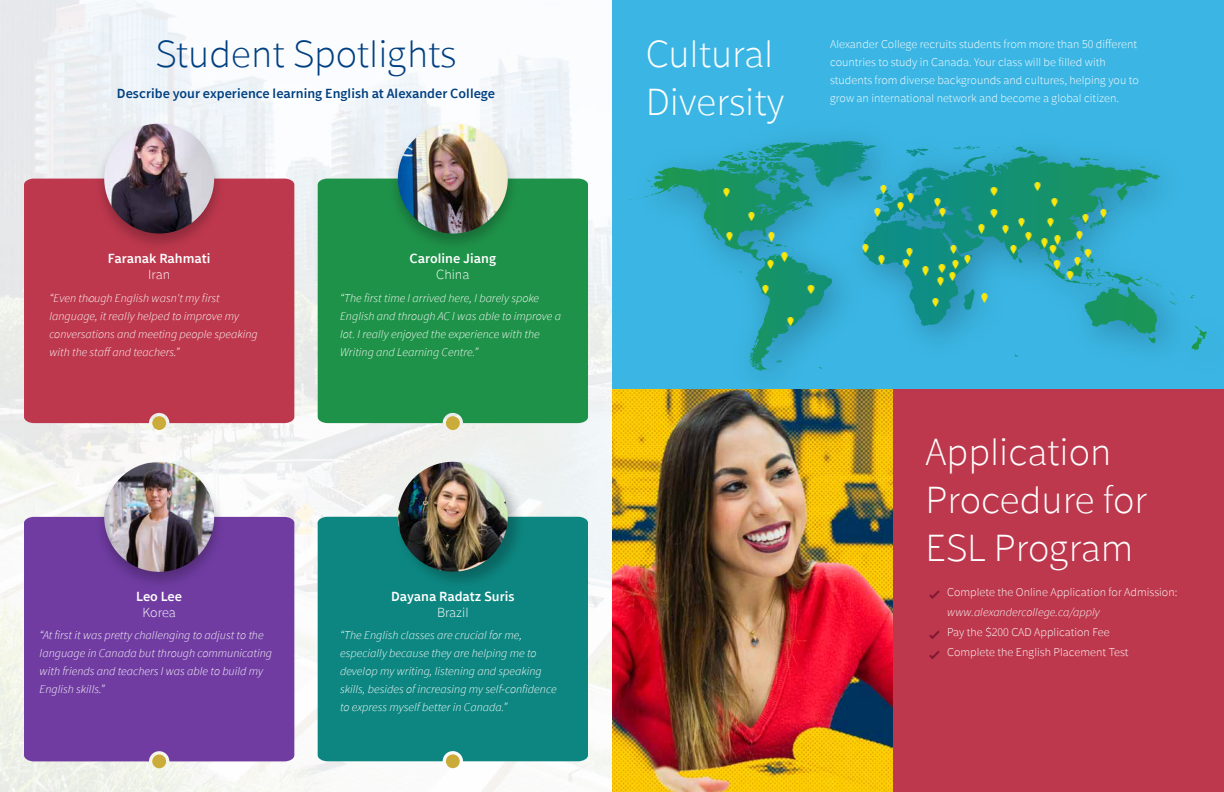
<style>
.page{position:relative;width:1224px;height:792px;background:#fff}
.page>*{position:absolute;margin:0;border:0;box-sizing:border-box;transform-origin:0 0}
.t1{font:300 40px/48px "Monrad";color:#fff}
.t2{font:300 40px "Monrad";color:#003f80}
.t3{font:600 14px "Monrad";color:#003f80}
.t4{font:600 14px "Monrad";color:#fff}
.t5{font:300 14px "Monrad";color:#fff}
.t6{font:italic 300 12px/18px "Monrad";color:#fff}
.t7{font:300 12px/18px "Monrad";color:#fff}
</style>
<div class="page">
<div style="left:0;top:0;width:613px;height:792px;background:linear-gradient(to bottom,#edeef2,#f6f6f0)"></div>
<img style="left:612px;top:429px;width:281px;height:363px">
<div style="left:893px;top:388px;width:331px;height:404px;background:#bd384d"></div>
<div style="left:24px;top:517px;width:270px;height:244px;background:#703ca2"></div>
<div style="left:152px;top:755px;width:14px;height:13px;background:#cbac3a;border-radius:50%"></div>
<img style="left:37px;top:450px;width:212px;height:159px">
<img style="left:104px;top:462px;width:110px;height:110px;border-radius:55px">
<div style="left:24px;top:179px;width:270px;height:244px;background:#bd384d"></div>
<div style="left:152px;top:416px;width:14px;height:14px;background:#cbac3a;border-radius:50%"></div>
<img style="left:89px;top:116px;width:141px;height:196px">
<img style="left:104px;top:124px;width:110px;height:110px;border-radius:55px">
<div style="left:318px;top:179px;width:270px;height:212px;background:#1f9249"></div>
<img style="left:300px;top:110px;width:248px;height:175px">
<img style="left:398px;top:124px;width:110px;height:110px;border-radius:55px">
<svg style="left:929px;top:630px;width:11px;height:9px"></svg>
<svg style="left:929px;top:590px;width:11px;height:9px"></svg>
<svg style="left:929px;top:651px;width:11px;height:8px"></svg>
<div style="left:612px;top:0;width:612px;height:388px;background:#3bb6e4"></div>
<img style="left:594px;top:105px;width:630px;height:324px">
<svg style="left:793px;top:141px;width:54px;height:17px"></svg>
<svg style="left:722px;top:188px;width:9px;height:9px"></svg>
<svg style="left:748px;top:212px;width:8px;height:8px"></svg>
<svg style="left:726px;top:233px;width:8px;height:8px"></svg>
<svg style="left:768px;top:233px;width:8px;height:8px"></svg>
<svg style="left:781px;top:253px;width:8px;height:8px"></svg>
<svg style="left:766px;top:261px;width:8px;height:8px"></svg>
<svg style="left:807px;top:285px;width:8px;height:9px"></svg>
<svg style="left:786px;top:317px;width:8px;height:9px"></svg>
<svg style="left:980px;top:294px;width:8px;height:8px"></svg>
<svg style="left:932px;top:298px;width:8px;height:8px"></svg>
<svg style="left:761px;top:285px;width:8px;height:9px"></svg>
<svg style="left:902px;top:249px;width:12px;height:19px"></svg>
<svg style="left:878px;top:256px;width:8px;height:8px"></svg>
<svg style="left:862px;top:245px;width:8px;height:8px"></svg>
<svg style="left:873px;top:208px;width:8px;height:9px"></svg>
<svg style="left:880px;top:185px;width:8px;height:8px"></svg>
<svg style="left:896px;top:194px;width:18px;height:17px"></svg>
<svg style="left:1100px;top:209px;width:8px;height:8px"></svg>
<svg style="left:921px;top:182px;width:171px;height:103px;background:#2a9b89"></svg>
<div style="left:318px;top:644px;width:270px;height:117px;background:#0d8681"></div>
<div style="left:446px;top:754px;width:14px;height:14px;background:#caab3a;border-radius:50%"></div>
<img style="left:249px;top:391px;width:365px;height:253px">
<img style="left:398px;top:462px;width:110px;height:110px;border-radius:55px">
<h1 class="t2" style="left:156px;top:29px;width:302px">Student Spotlights</h1>
<p class="t3" style="left:117px;top:84px;width:380px">Describe your experience learning English at Alexander College</p>
<p class="t4" style="left:108px;top:249px;width:104px">Faranak Rahmati</p>
<p class="t5" style="left:148px;top:266px;width:23px">Iran</p>
<p class="t6" style="left:49px;top:288px;width:210px">“Even though English wasn't my first language, it really helped to improve my conversations and meeting people speaking with the staff and teachers.”</p>
<p class="t6" style="left:340px;top:288px;width:223px">“The first time I arrived here, I barely spoke English and through AC I was able to improve a lot. I really enjoyed the experience with the Writing and Learning Centre.”</p>
<p class="t4" style="left:410px;top:249px;width:88px">Caroline Jiang</p>
<p class="t5" style="left:436px;top:266px;width:35px">China</p>
<p class="t4" style="left:136px;top:587px;width:47px">Leo Lee</p>
<p class="t5" style="left:142px;top:604px;width:35px">Korea</p>
<p class="t6" style="left:40px;top:626px;width:234px">“At first it was pretty challenging to adjust to the language in Canada but through communicating with friends and teachers I was able to build my English skills.”</p>
<p class="t4" style="left:391px;top:587px;width:125px">Dayana Radatz Suris</p>
<p class="t5" style="left:437px;top:604px;width:33px">Brazil</p>
<p class="t6" style="left:340px;top:626px;width:218px">“The English classes are crucial for me, especially because they are helping me to develop my writing, listening and speaking skills, besides of increasing my self-confidence to express myself better in Canada.”</p>
<h1 class="t1" style="left:646px;top:30px;width:140px">Cultural<br>Diversity</h1>
<p class="t7" style="left:830px;top:35px;width:310px">Alexander College recruits students from more than 50 different countries to study in Canada. Your class will be filled with students from diverse backgrounds and cultures, helping you to grow an international network and become a global citizen.</p>
<h1 class="t1" style="left:926px;top:428px;width:223px">Application<br>Procedure for<br>ESL Program</h1>
<p class="t7" style="left:947px;top:584px;width:232px">Complete the Online Application for Admission:</p>
<p class="t6" style="left:947px;top:603px;width:154px">www.alexandercollege.ca/apply</p>
<p class="t7" style="left:947px;top:623px;width:183px;line-height:20px">Pay the $200 CAD Application Fee<br>Complete the English Placement Test</p>
</div>
